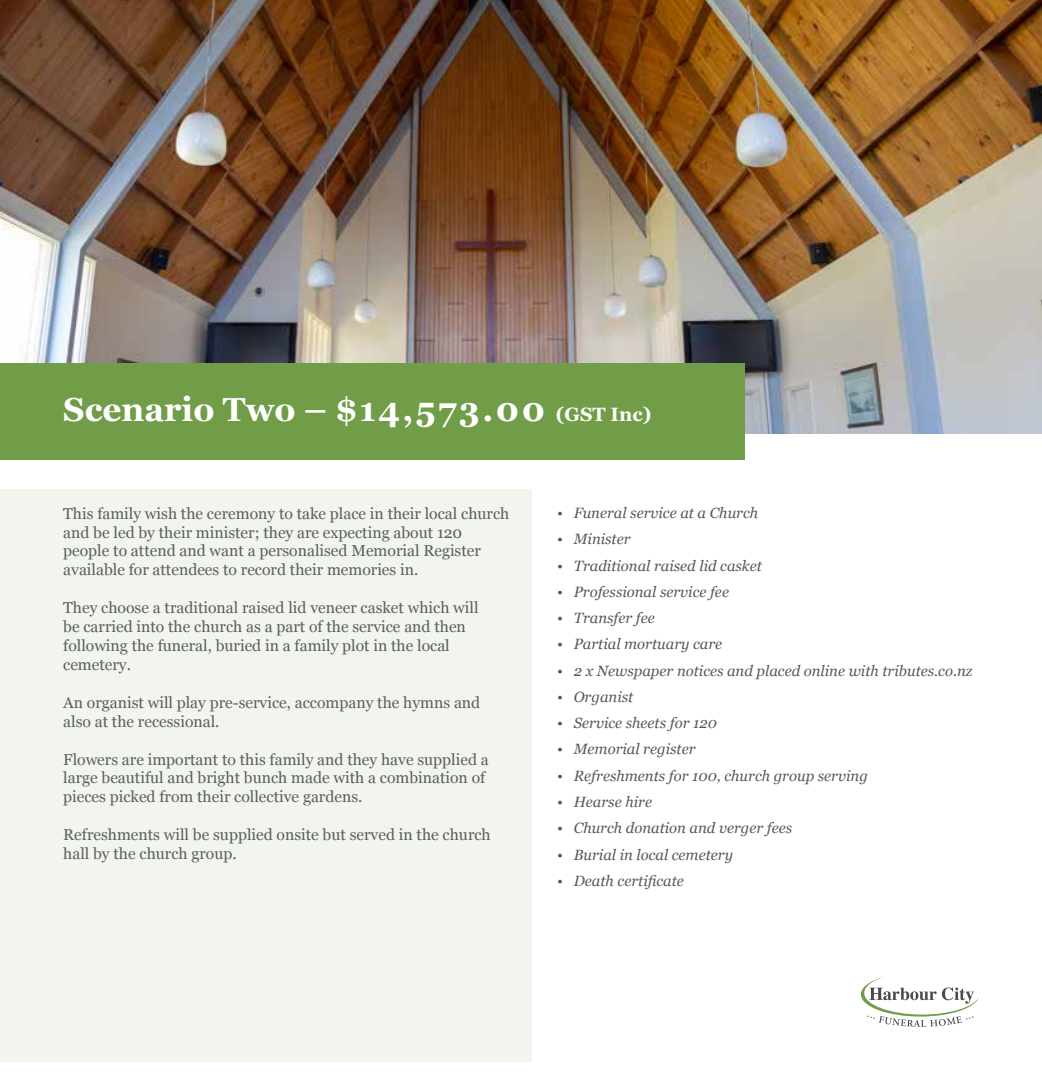
<style>
.page{position:relative;width:1042px;height:1092px;background:#fff}
.page>*{position:absolute;margin:0;border:0;box-sizing:border-box;transform-origin:0 0}
.t1{font:700 33.25px "Georgia";color:#fff}
.t2{font:15.75px/18.9px "Georgia";color:#59595c}
.t3{font:italic 14.88px "Georgia";color:#59595c}
.s1{font-size:19.25px}
</style>
<div class="page">
<img style="left:0;top:0;width:1042px;height:433px">
<div style="left:0;top:363px;width:745px;height:96px;background:#719d48"></div>
<div style="left:0;top:489px;width:532px;height:572px;background:#f1f5ed"></div>
<svg style="left:861px;top:976px;width:118px;height:50px"></svg>
<h1 class="t1" style="left:63px;top:384px;width:589px">Scenario Two – $14,573.00 <span class="s1">(GST Inc)</span></h1>
<p class="t2" style="left:63px;top:503px;width:448px">This family wish the ceremony to take place in their local church and be led by their minister; they are expecting about 120 people to attend and want a personalised Memorial Register available for attendees to record their memories in.</p>
<p class="t2" style="left:63px;top:597px;width:417px">They choose a traditional raised lid veneer casket which will be carried into the church as a part of the service and then following the funeral, buried in a family plot in the local cemetery.</p>
<p class="t2" style="left:63px;top:692px;width:418px">An organist will play pre-service, accompany the hymns and also at the recessional.</p>
<p class="t2" style="left:63px;top:749px;width:427px">Flowers are important to this family and they have supplied a large beautiful and bright bunch made with a combination of pieces picked from their collective gardens.</p>
<p class="t2" style="left:63px;top:824px;width:429px">Refreshments will be supplied onsite but served in the church hall by the church group.</p>
<p class="t3" style="left:557px;top:502px;width:202px">• Funeral service at a Church</p>
<p class="t3" style="left:557px;top:528px;width:75px">• Minister</p>
<p class="t3" style="left:557px;top:554px;width:206px">• Traditional raised lid casket</p>
<p class="t3" style="left:557px;top:580px;width:173px">• Professional service fee</p>
<p class="t3" style="left:557px;top:607px;width:99px">• Transfer fee</p>
<p class="t3" style="left:557px;top:633px;width:167px">• Partial mortuary care</p>
<p class="t3" style="left:557px;top:659px;width:417px">• 2 x Newspaper notices and placed online with tributes.co.nz</p>
<p class="t3" style="left:557px;top:686px;width:78px">• Organist</p>
<p class="t3" style="left:557px;top:712px;width:161px">• Service sheets for 120</p>
<p class="t3" style="left:557px;top:738px;width:140px">• Memorial register</p>
<p class="t3" style="left:557px;top:764px;width:312px">• Refreshments for 100, church group serving</p>
<p class="t3" style="left:557px;top:791px;width:96px">• Hearse hire</p>
<p class="t3" style="left:557px;top:817px;width:237px">• Church donation and verger fees</p>
<p class="t3" style="left:557px;top:843px;width:177px">• Burial in local cemetery</p>
<p class="t3" style="left:557px;top:869px;width:128px">• Death certificate</p>
</div>
